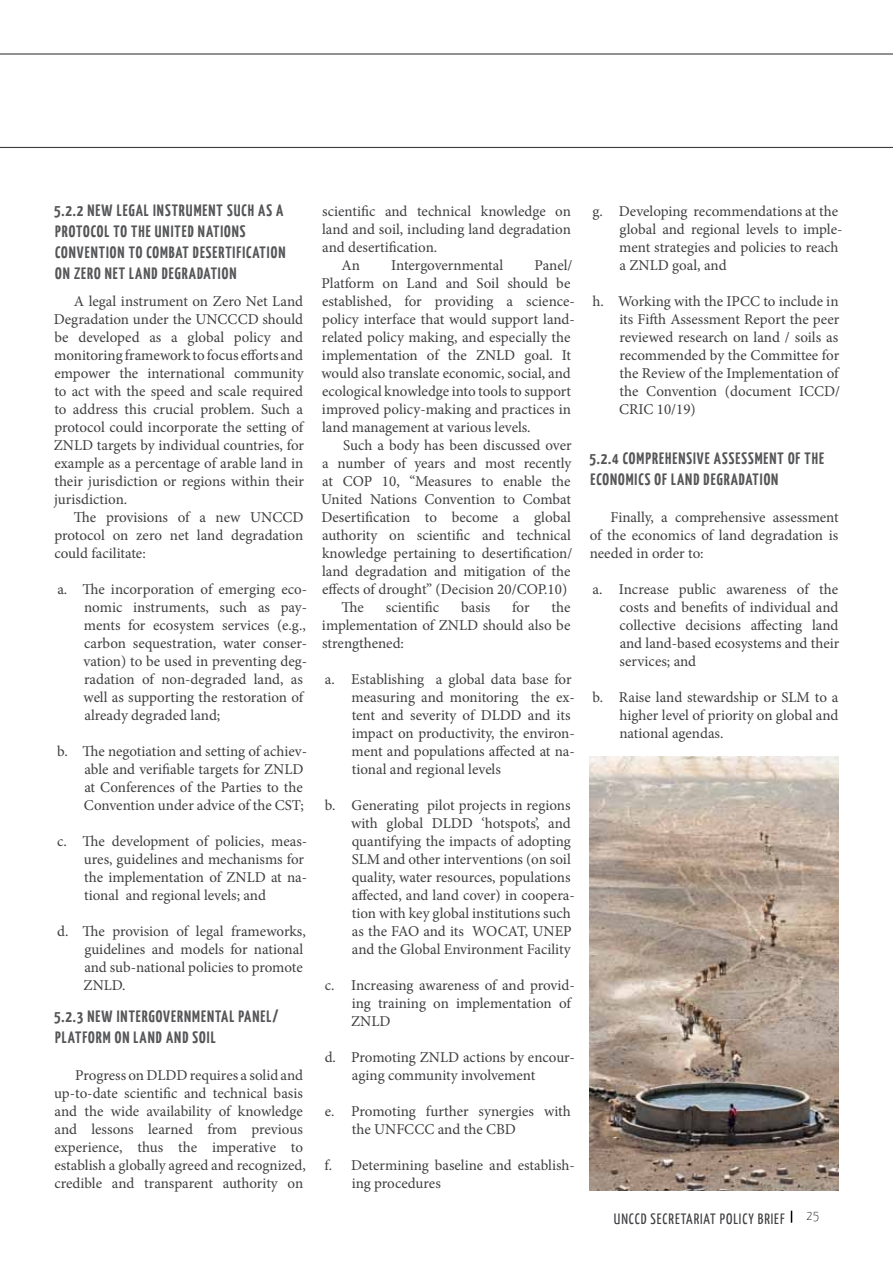
<style>
.page{position:relative;width:893px;height:1263px;background:#fff}
.page>*{position:absolute;margin:0;border:0;box-sizing:border-box;transform-origin:0 0}
.t1{font:700 16.5px/21px "Yanone Kaffeesatz";letter-spacing:.06em;color:#555658}
.t2{font:15px/18px "Minion Pro";color:#3e3d40}
.t3{font:15px "Yanone Kaffeesatz";letter-spacing:.06em;color:#3e3d40}
.t4{font:100 13.5px "Yanone Kaffeesatz";color:#000}
</style>
<div class="page">
<hr style="left:0;top:53px;width:893px;height:2px;background:#3e3d40">
<hr style="left:0;top:147px;width:893px;height:1px;background:#3e3d40">
<svg style="left:791px;top:1211px;width:1px;height:12px"></svg>
<img style="left:589px;top:757px;width:250px;height:434px">
<p class="t1" style="left:54px;top:199px;width:233px">5.2.2 NEW LEGAL INSTRUMENT SUCH AS A PROTOCOL TO THE UNITED NATIONS CONVENTION TO COMBAT DESERTIFICATION ON ZERO NET LAND DEGRADATION</p>
<p class="t2" style="left:54px;top:292px;width:252px;text-align:justify;text-indent:20px">A legal instrument on Zero Net Land Degradation under the UNCCCD should be developed as a global policy and monitoring framework to focus efforts and empower the international community to act with the speed and scale required to address this crucial problem. Such a protocol could incorporate the setting of ZNLD targets by individual countries, for example as a percentage of arable land in their jurisdiction or regions within their jurisdiction.</p>
<p class="t2" style="left:54px;top:508px;width:251px;text-align:justify;text-indent:20px">The provisions of a new UNCCD protocol on zero net land degradation could facilitate:</p>
<p class="t2" style="left:83px;top:580px;width:225px;text-indent:-26px">a. The incorporation of emerging eco&shy;nomic instruments, such as pay&shy;ments for ecosystem services (e.g., carbon sequestration, water conser&shy;vation) to be used in preventing deg&shy;radation of non-degraded land, as well as supporting the restoration of already degraded land;</p>
<p class="t2" style="left:84px;top:742px;width:225px;text-indent:-27px">b. The negotiation and setting of achiev&shy;able and verifiable targets for ZNLD at Conferences of the Parties to the Convention under advice of the CST;</p>
<p class="t2" style="left:84px;top:832px;width:225px;text-indent:-27px">c. The development of policies, meas&shy;ures, guidelines and mechanisms for the implementation of ZNLD at na&shy;tional and regional levels; and</p>
<p class="t2" style="left:84px;top:922px;width:224px;text-indent:-26px">d. The provision of legal frameworks, guidelines and models for national and sub-national policies to promote<br>ZNLD.</p>
<p class="t1" style="left:54px;top:1005px;width:226px">5.2.3 NEW INTERGOVERNMENTAL PANEL/<br>PLATFORM ON LAND AND SOIL</p>
<p class="t2" style="left:54px;top:1066px;width:253px;text-indent:21px">Progress on DLDD requires a solid and up-to-date scientific and technical basis and the wide availability of knowledge and lessons learned from previous experience, thus the imperative to establish a globally agreed and recognized, credible and transparent authority on</p>
<p class="t2" style="left:322px;top:202px;width:250px">scientific and technical knowledge on</p>
<p class="t2" style="left:322px;top:220px;width:250px">land and soil, including land degradation</p>
<p class="t2" style="left:322px;top:238px;width:117px">and desertification.</p>
<p class="t2" style="left:341px;top:256px;width:20px">An</p>
<p class="t2" style="left:391px;top:256px;width:114px">Intergovernmental</p>
<p class="t2" style="left:321px;top:256px;width:255px;text-indent:213px">Panel/ Platform on Land and Soil should be established, for providing a science&shy;policy interface that would support land&shy;related policy making, and especially the implementation of the ZNLD goal. It would also translate economic, social, and ecological knowledge into tools to support improved policy-making and practices in land management at various levels.</p>
<p class="t2" style="left:343px;top:436px;width:230px">Such a body has been discussed over</p>
<p class="t2" style="left:322px;top:454px;width:251px">a number of years and most recently</p>
<p class="t2" style="left:322px;top:472px;width:250px">at COP 10, “Measures to enable the</p>
<p class="t2" style="left:321px;top:490px;width:251px">United Nations Convention to Combat</p>
<p class="t2" style="left:321px;top:508px;width:251px">Desertification to become a global</p>
<p class="t2" style="left:322px;top:526px;width:250px">authority on scientific and technical</p>
<p class="t2" style="left:322px;top:544px;width:252px">knowledge pertaining to desertification/</p>
<p class="t2" style="left:322px;top:562px;width:250px">land degradation and mitigation of the</p>
<p class="t2" style="left:322px;top:580px;width:247px">effects of drought” (Decision 20/COP.10)</p>
<p class="t2" style="left:342px;top:598px;width:24px">The</p>
<p class="t2" style="left:386px;top:598px;width:55px">scientific</p>
<p class="t2" style="left:461px;top:598px;width:31px">basis</p>
<p class="t2" style="left:512px;top:598px;width:19px">for</p>
<p class="t2" style="left:322px;top:598px;width:250px;text-align:justify;text-indent:229px">the implementation of ZNLD should also be strengthened:</p>
<p class="t2" style="left:352px;top:670px;width:225px;text-indent:-27px">a. Establishing a global data base for measuring and monitoring the ex&shy;tent and severity of DLDD and its impact on productivity, the environ&shy;ment and populations affected at na&shy;tional and regional levels</p>
<p class="t2" style="left:351px;top:796px;width:225px;text-indent:-26px">b. Generating pilot projects in regions with global DLDD ‘hotspots’, and quantifying the impacts of adopting SLM and other interventions (on soil quality, water resources, populations affected, and land cover) in coopera&shy;tion with key global institutions such as the FAO and its WOCAT, UNEP and the Global Environment Facility</p>
<p class="t2" style="left:351px;top:976px;width:225px;text-indent:-26px">c. Increasing awareness of and provid&shy;ing training on implementation of<br>ZNLD</p>
<p class="t2" style="left:352px;top:1048px;width:224px;text-indent:-27px">d. Promoting ZNLD actions by encour&shy;aging community involvement</p>
<p class="t2" style="left:352px;top:1102px;width:221px;text-indent:-27px">e. Promoting further synergies with the UNFCCC and the CBD</p>
<p class="t2" style="left:352px;top:1156px;width:225px;text-indent:-27px">f. Determining baseline and establish&shy;ing procedures</p>
<p class="t2" style="left:619px;top:202px;width:225px;text-indent:-27px">g. Developing recommendations at the global and regional levels to imple&shy;ment strategies and policies to reach a ZNLD goal, and</p>
<p class="t2" style="left:619px;top:292px;width:222px;text-indent:-27px">h. Working with the IPCC to include in its Fifth Assessment Report the peer reviewed research on land / soils as recommended by the Committee for the Review of the Implementation of the Convention (document ICCD/<br>CRIC 10/19)</p>
<p class="t1" style="left:589px;top:447px;width:236px">5.2.4 COMPREHENSIVE ASSESSMENT OF THE<br>ECONOMICS OF LAND DEGRADATION</p>
<p class="t2" style="left:590px;top:508px;width:251px;text-align:justify;text-indent:21px">Finally, a comprehensive assessment of the economics of land degradation is needed in order to:</p>
<p class="t2" style="left:619px;top:580px;width:221px;text-align:justify;text-indent:-27px">a. Increase public awareness of the costs and benefits of individual and collective decisions affecting land and land-based ecosystems and their services; and</p>
<p class="t2" style="left:619px;top:688px;width:221px;text-align:justify;text-indent:-27px">b. Raise land stewardship or SLM to a higher level of priority on global and national agendas.</p>
<p class="t3" style="left:614px;top:1209px;width:172px">UNCCD SECRETARIAT POLICY BRIEF</p>
<p class="t4" style="left:806px;top:1207px;width:14px">25</p>
</div>
